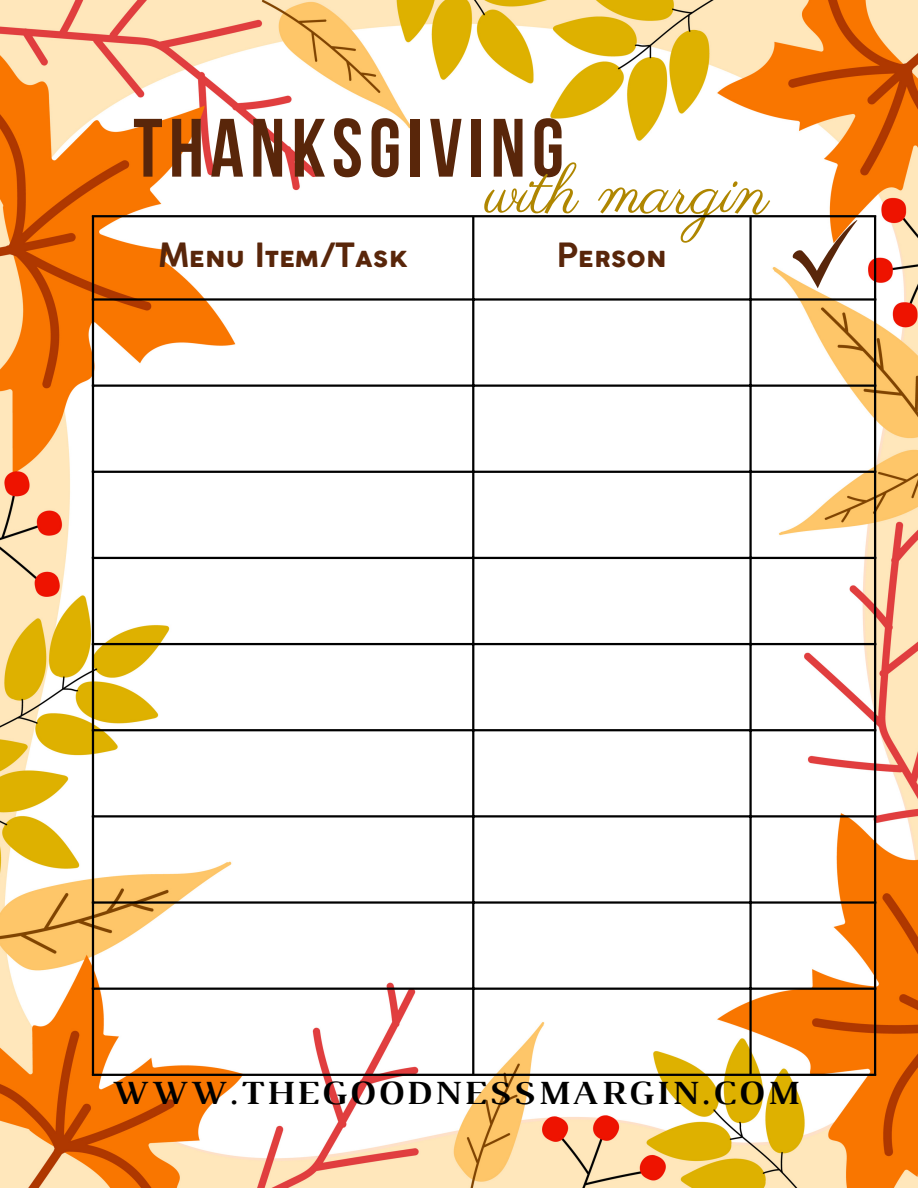
<style>
.page{position:relative;width:918px;height:1188px;background:#fff}
.page>*{position:absolute;margin:0;border:0;box-sizing:border-box;transform-origin:0 0}
.t1{font:700 82.5px "Bebas Neue";letter-spacing:.075em;color:#59260a}
.t2{font:67.95px "Parisienne";color:#af8600}
.t3{font:700 34.5px "Luthier";letter-spacing:.085em;color:#000}
.t4{font:700 33px "Coco Gothic Small Caps";color:#59260a}
</style>
<div class="page">
<img style="left:0;top:0;width:918px;height:1188px">
<hr style="left:92px;top:217px;width:2px;height:857px;background:#000">
<hr style="left:472px;top:217px;width:2px;height:857px;background:#000">
<hr style="left:749px;top:217px;width:3px;height:857px;background:#000">
<hr style="left:874px;top:217px;width:2px;height:857px;background:#000">
<hr style="left:92px;top:215px;width:784px;height:2px;background:#000">
<hr style="left:92px;top:298px;width:784px;height:3px;background:#000">
<hr style="left:92px;top:385px;width:784px;height:2px;background:#000">
<hr style="left:92px;top:471px;width:784px;height:2px;background:#000">
<hr style="left:92px;top:557px;width:784px;height:2px;background:#000">
<hr style="left:92px;top:643px;width:784px;height:2px;background:#000">
<hr style="left:92px;top:729px;width:784px;height:2px;background:#000">
<hr style="left:92px;top:815px;width:784px;height:3px;background:#000">
<hr style="left:92px;top:901px;width:784px;height:3px;background:#000">
<hr style="left:92px;top:988px;width:784px;height:2px;background:#000">
<hr style="left:92px;top:1074px;width:784px;height:2px;background:#000">
<svg style="left:790px;top:215px;width:72px;height:73px"></svg>
<p class="t1" style="left:133px;top:115px;width:432px">THANKSGIVING</p>
<p class="t2" style="left:486px;top:150px;width:285px">with margin</p>
<p class="t4" style="left:158px;top:242px;width:252px">Menu Item/Task</p>
<p class="t4" style="left:557px;top:242px;width:112px">Person</p>
<p class="t3" style="left:111px;top:1080px;width:688px">WWW.THEGOODNESSMARGIN.COM</p>
</div>
